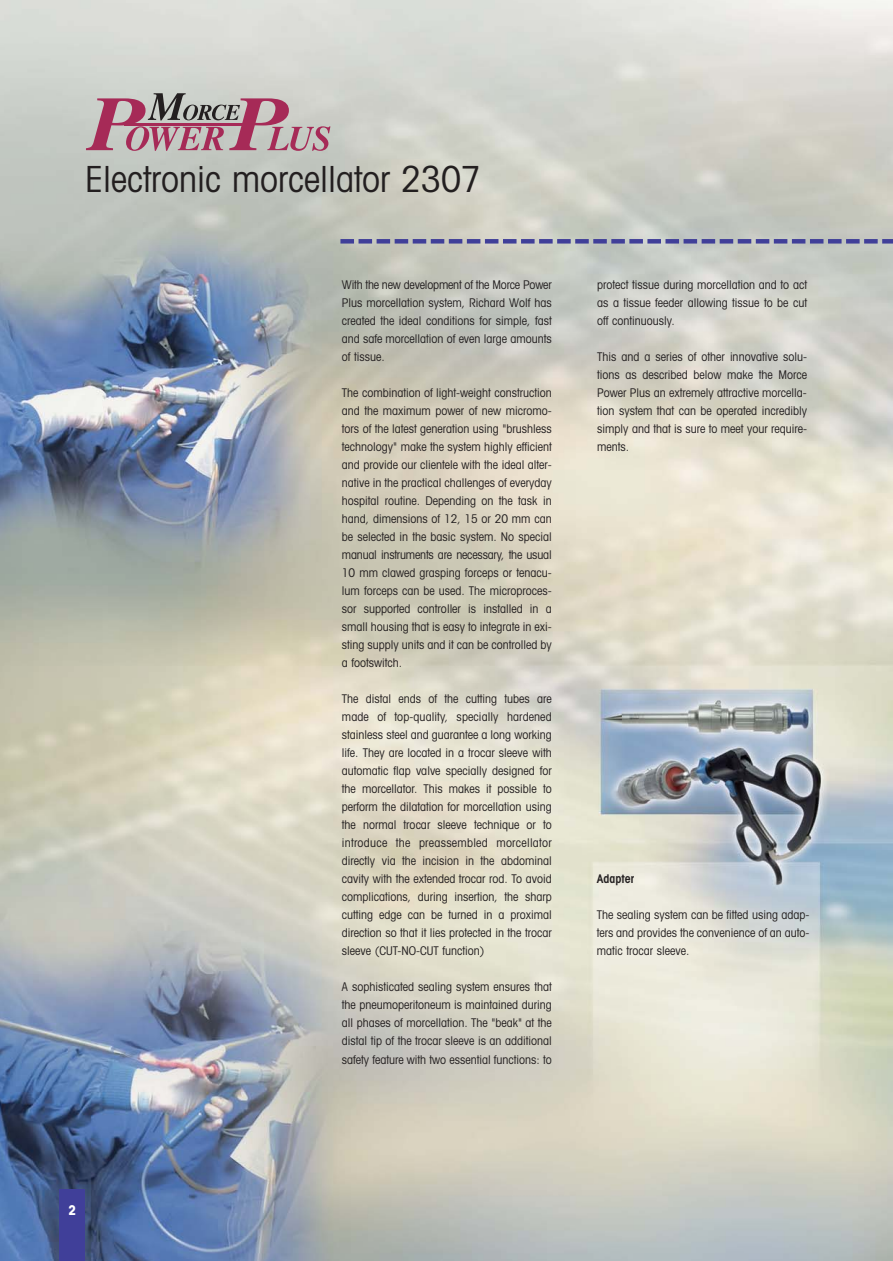
<style>
.page{position:relative;width:893px;height:1261px;background:#fff}
.page>*{position:absolute;margin:0;border:0;box-sizing:border-box;transform-origin:0 0}
.t1{font:condensed 36px "Avant Garde";color:#231f20}
.t2{font:700 condensed 13.5px "Avant Garde";color:#fff}
.t3{font:condensed 12px/18px "Avant Garde";color:#231f20;text-align:justify}
.t4{font:600 condensed 12px "Avant Garde";color:#231f20}
</style>
<div class="page">
<img style="left:0;top:0;width:892px;height:1261px">
<div style="left:60px;top:1189px;width:25px;height:72px;background:#403f99"></div>
<svg style="left:354px;top:239px;width:538px;height:4px;background:#6363a3"></svg>
<hr style="left:340px;top:239px;width:14px;height:4px;background:#403f99">
<img style="left:148px;top:93px;width:92px;height:27px">
<img style="left:126px;top:126px;width:98px;height:25px">
<img style="left:86px;top:98px;width:59px;height:52px">
<img style="left:229px;top:98px;width:60px;height:52px">
<img style="left:267px;top:126px;width:63px;height:25px">
<img style="left:124px;top:123px;width:123px;height:2px">
<h1 class="t1" style="left:85px;top:166px;width:397px">Electronic morcellator 2307</h1>
<p class="t3" style="left:342px;top:277px;width:211px">With the new development of the Morce Power Plus morcellation system, Richard Wolf has created the ideal conditions for simple, fast and safe morcellation of even large amounts of tissue.</p>
<p class="t3" style="left:342px;top:385px;width:211px">The combination of light-weight construction and the maximum power of new micromo&shy;tors of the latest generation using "brushless technology" make the system highly efficient and provide our clientele with the ideal alter&shy;native in the practical challenges of everyday hospital routine. Depending on the task in hand, dimensions of 12, 15 or 20 mm can be selected in the basic system. No special manual instruments are necessary, the usual 10 mm clawed grasping forceps or tenacu&shy;lum forceps can be used. The microproces&shy;sor supported controller is installed in a small housing that is easy to integrate in exi&shy;sting supply units and it can be controlled by a footswitch.</p>
<p class="t3" style="left:342px;top:691px;width:211px">The distal ends of the cutting tubes are made of top-quality, specially hardened stainless steel and guarantee a long working life. They are located in a trocar sleeve with automatic flap valve specially designed for the morcellator. This makes it possible to perform the dilatation for morcellation using the normal trocar sleeve technique or to introduce the preassembled morcellator directly via the incision in the abdominal cavity with the extended trocar rod. To avoid complications, during insertion, the sharp cutting edge can be turned in a proximal direction so that it lies protected in the trocar sleeve (CUT-NO-CUT function)</p>
<p class="t3" style="left:342px;top:979px;width:211px">A sophisticated sealing system ensures that the pneumoperitoneum is maintained during all phases of morcellation. The "beak" at the distal tip of the trocar sleeve is an additional safety feature with two essential functions: to</p>
<p class="t3" style="left:597px;top:277px;width:211px">protect tissue during morcellation and to act as a tissue feeder allowing tissue to be cut off continuously.</p>
<p class="t3" style="left:597px;top:349px;width:211px">This and a series of other innovative solu&shy;tions as described below make the Morce Power Plus an extremely attractive morcella&shy;tion system that can be operated incredibly simply and that is sure to meet your require&shy;ments.</p>
<p class="t4" style="left:596px;top:874px;width:39px">Adapter</p>
<p class="t3" style="left:596px;top:907px;width:214px">The sealing system can be fitted using adap&shy;ters and provides the convenience of an auto&shy;matic trocar sleeve.</p>
<p class="t2" style="left:69px;top:1204px;width:9px">2</p>
</div>
